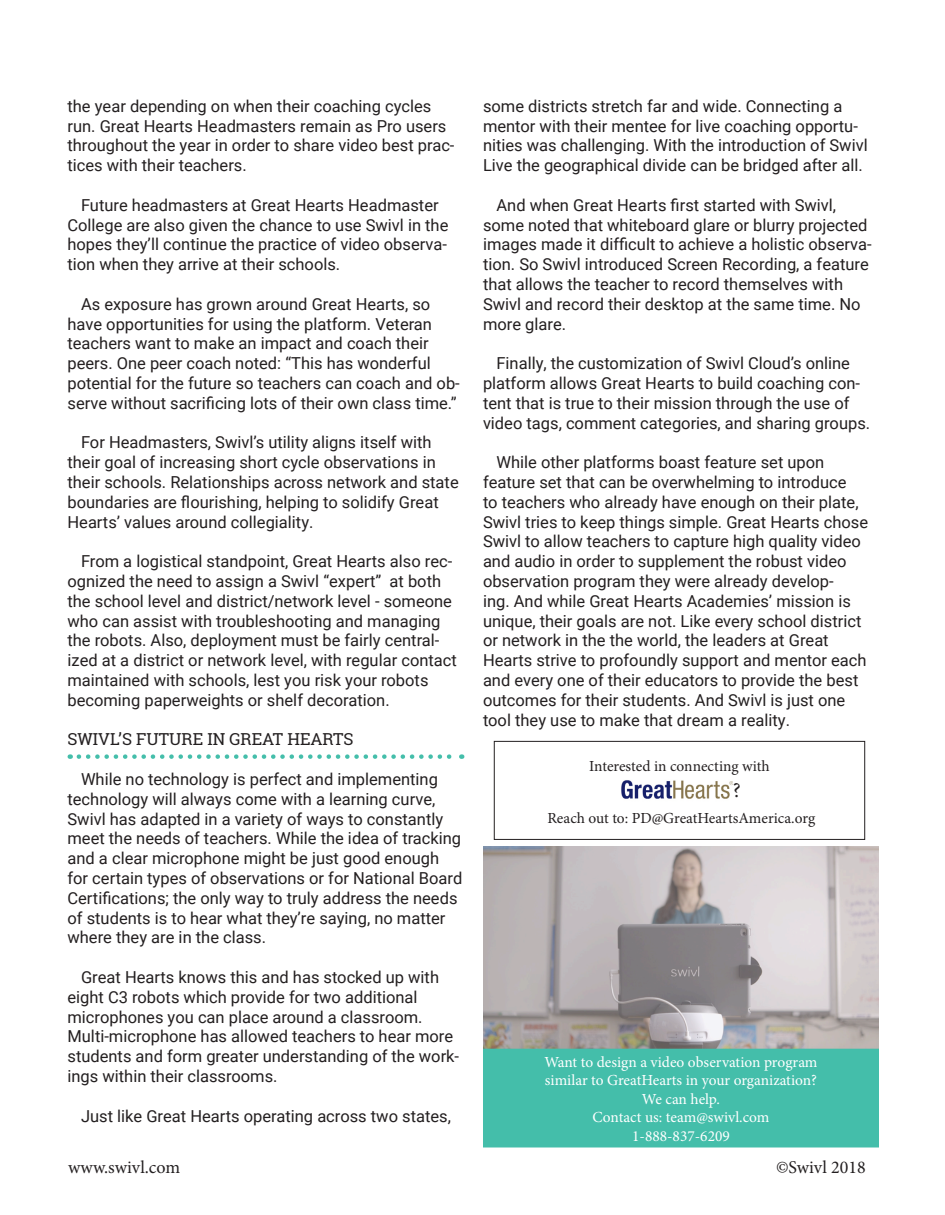
<style>
.page{position:relative;width:945px;height:1215px;background:#fff}
.page>*{position:absolute;margin:0;border:0;box-sizing:border-box;transform-origin:0 0}
.t1{font:21px "Minion Pro";color:#231f20}
.t2{font:18px "Minion Pro";color:#231f20}
.t3{font:16.5px/19.8px "Roboto";color:#231f20}
.Subheadings{font:16.5px "Roboto Slab";color:#231f20}
.t4{font:15.45px "Minion Pro";color:#fff}
.t5{font:15.45px "Minion Pro";color:#231f20}
</style>
<div class="page">
<img style="left:483px;top:846px;width:396px;height:203px">
<div style="left:484px;top:1049px;width:394px;height:98px;background:#44beaa"></div>
<div style="left:483px;top:1049px;width:396px;height:99px;border:1px solid #44beaa"></div>
<svg style="left:79px;top:754px;width:383px;height:5px"></svg>
<img style="left:621px;top:780px;width:112px;height:19px">
<div style="left:494px;top:741px;width:371px;height:99px;border:1px solid #231f20"></div>
<p class="t3" style="left:68px;top:95px;width:389px">the year depending on when their coaching cycles run. Great Hearts Headmasters remain as Pro users throughout the year in order to share video best prac&shy;tices with their teachers.</p>
<p class="t3" style="left:68px;top:194px;width:382px;text-indent:14px">Future headmasters at Great Hearts Headmaster College are also given the chance to use Swivl in the hopes they’ll continue the practice of video observa&shy;tion when they arrive at their schools.</p>
<p class="t3" style="left:68px;top:293px;width:394px;text-indent:14px">As exposure has grown around Great Hearts, so have opportunities for using the platform. Veteran teachers want to make an impact and coach their peers. One peer coach noted: “This has wonderful potential for the future so teachers can coach and ob&shy;serve without sacrificing lots of their own class time.”</p>
<p class="t3" style="left:68px;top:432px;width:393px;text-indent:14px">For Headmasters, Swivl’s utility aligns itself with their goal of increasing short cycle observations in their schools. Relationships across network and state boundaries are flourishing, helping to solidify Great Hearts’ values around collegiality.</p>
<p class="t3" style="left:68px;top:551px;width:391px;text-indent:14px">From a logistical standpoint, Great Hearts also rec&shy;ognized the need to assign a Swivl “expert” at both the school level and district/network level - someone who can assist with troubleshooting and managing the robots. Also, deployment must be fairly central&shy;ized at a district or network level, with regular contact maintained with schools, lest you risk your robots becoming paperweights or shelf decoration.</p>
<p class="Subheadings" style="left:68px;top:728px;width:287px">SWIVL’S FUTURE IN GREAT HEARTS</p>
<p class="t3" style="left:68px;top:769px;width:396px;text-indent:14px">While no technology is perfect and implementing technology will always come with a learning curve, Swivl has adapted in a variety of ways to constantly meet the needs of teachers. While the idea of tracking and a clear microphone might be just good enough for certain types of observations or for National Board Certifications; the only way to truly address the needs of students is to hear what they’re saying, no matter where they are in the class.</p>
<p class="t3" style="left:68px;top:967px;width:393px;text-indent:14px">Great Hearts knows this and has stocked up with eight C3 robots which provide for two additional microphones you can place around a classroom.<br>Multi-microphone has allowed teachers to hear more students and form greater understanding of the work&shy;ings within their classrooms.</p>
<p class="t3" style="left:81px;top:1105px;width:371px">Just like Great Hearts operating across two states,</p>
<p class="t3" style="left:483px;top:95px;width:386px">some districts stretch far and wide. Connecting a mentor with their mentee for live coaching opportu&shy;nities was challenging. With the introduction of Swivl Live the geographical divide can be bridged after all.</p>
<p class="t3" style="left:483px;top:194px;width:390px;text-indent:14px">And when Great Hearts first started with Swivl, some noted that whiteboard glare or blurry projected images made it difficult to achieve a holistic observa&shy;tion. So Swivl introduced Screen Recording, a feature that allows the teacher to record themselves with Swivl and record their desktop at the same time. No more glare.</p>
<p class="t3" style="left:483px;top:353px;width:389px;text-indent:14px">Finally, the customization of Swivl Cloud’s online platform allows Great Hearts to build coaching con&shy;tent that is true to their mission through the use of video tags, comment categories, and sharing groups.</p>
<p class="t3" style="left:483px;top:452px;width:387px;text-indent:14px">While other platforms boast feature set upon feature set that can be overwhelming to introduce<br>to teachers who already have enough on their plate, Swivl tries to keep things simple. Great Hearts chose Swivl to allow teachers to capture high quality video and audio in order to supplement the robust video observation program they were already develop-<br>ing. And while Great Hearts Academies’ mission is unique, their goals are not. Like every school district or network in the the world, the leaders at Great Hearts strive to profoundly support and mentor each and every one of their educators to provide the best outcomes for their students. And Swivl is just one tool they use to make that dream a reality.</p>
<p class="t5" style="left:589px;top:756px;width:182px">Interested in connecting with</p>
<p class="t1" style="left:733px;top:776px;width:9px">?</p>
<p class="t5" style="left:547px;top:808px;width:269px">Reach out to: PD@GreatHeartsAmerica.org</p>
<p class="t4" style="left:544px;top:1051px;width:275px">Want to design a video observation program</p>
<p class="t4" style="left:545px;top:1070px;width:274px">similar to GreatHearts in your organization?</p>
<p class="t4" style="left:642px;top:1088px;width:80px">We can help.</p>
<p class="t4" style="left:593px;top:1107px;width:178px">Contact us: team@swivl.com</p>
<p class="t4" style="left:632px;top:1125px;width:99px">1-888-837-6209</p>
<p class="t2" style="left:68px;top:1155px;width:114px">www.swivl.com</p>
<p class="t2" style="left:776px;top:1155px;width:91px">©Swivl 2018</p>
</div>
